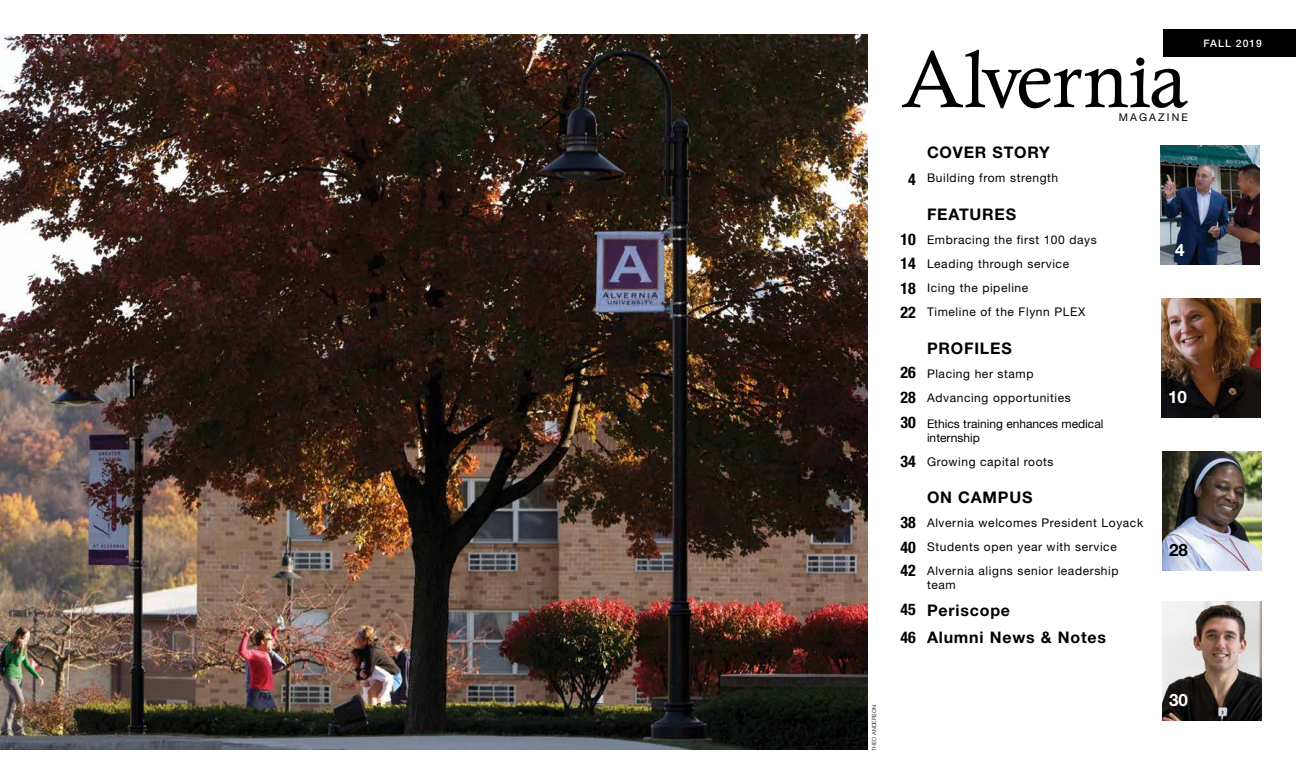
<style>
.page{position:relative;width:1296px;height:783px;background:#fff}
.page>*{position:absolute;margin:0;border:0;box-sizing:border-box;transform-origin:0 0}
.t1{font:700 17px "Helvetica Neue";color:#fff}
.t2{font:700 17px "Helvetica Neue";color:#000}
.t3{font:700 16px/27.2px "Helvetica Neue";letter-spacing:.05em;color:#000}
.t4{font:700 condensed 16px/24.2px "Helvetica Neue";color:#000;text-align:justify}
.t5{font:12px/24px "Helvetica Neue";letter-spacing:.05em;color:#000}
.t6{font:12px/14px "Helvetica Neue";color:#000}
.t7{font:10.6px "Helvetica Neue";letter-spacing:.2em;color:#000}
.t8{font:500 10.3px "Helvetica Neue";letter-spacing:.1em;color:#fff}
.t9{font:300 5.5px "Helvetica Neue";letter-spacing:.015em;color:#000}
</style>
<div class="page">
<img style="left:0;top:34px;width:868px;height:716px">
<svg style="left:902px;top:50px;width:286px;height:58px"></svg>
<div style="left:1164px;top:30px;width:132px;height:27px;background:#000"></div>
<img style="left:1160px;top:146px;width:100px;height:118px">
<img style="left:1161px;top:298px;width:100px;height:120px">
<img style="left:1162px;top:601px;width:100px;height:119px">
<img style="left:1162px;top:452px;width:100px;height:118px">
<p class="t8" style="left:1204px;top:38px;width:60px">FALL 2019</p>
<p class="t9" style="left:871px;top:751px;width:48px;rotate:-90deg">THEO ANDERSON</p>
<h2 class="t4" style="left:908px;top:167px;width:9px">4</h2>
<h2 class="t4" style="left:901px;top:227px;width:17px">10<br>14<br>18<br>22</h2>
<h2 class="t4" style="left:901px;top:359px;width:17px;line-height:25.2px">26<br>28<br>30</h2>
<h2 class="t4" style="left:901px;top:449px;width:17px">34</h2>
<h2 class="t4" style="left:901px;top:509px;width:17px;line-height:25.2px">38<br>40</h2>
<h2 class="t4" style="left:901px;top:558px;width:17px">42</h2>
<h2 class="t4" style="left:901px;top:596px;width:17px;line-height:27.2px">45<br>46</h2>
<p class="t7" style="left:1119px;top:111px;width:71px">MAGAZINE</p>
<h2 class="t3" style="left:927px;top:138px;width:124px">COVER STORY</h2>
<p class="t5" style="left:927px;top:166px;width:133px">Building from strength</p>
<h2 class="t3" style="left:927px;top:201px;width:91px">FEATURES</h2>
<p class="t5" style="left:927px;top:228px;width:171px">Embracing the first 100 days<br>Leading through service<br>Icing the pipeline<br>Timeline of the Flynn PLEX</p>
<h2 class="t3" style="left:927px;top:334px;width:86px">PROFILES</h2>
<p class="t5" style="left:927px;top:361px;width:145px">Placing her stamp<br>Advancing opportunities</p>
<p class="t6" style="left:927px;top:416px;width:178px">Ethics training enhances medical internship</p>
<p class="t5" style="left:927px;top:449px;width:128px">Growing capital roots</p>
<h2 class="t3" style="left:927px;top:483px;width:107px">ON CAMPUS</h2>
<p class="t5" style="left:927px;top:510px;width:218px">Alvernia welcomes President Loyack<br>Students open year with service<br>Alvernia aligns senior leadership</p>
<p class="t5" style="left:927px;top:572px;width:30px">team</p>
<h2 class="t3" style="left:927px;top:596px;width:181px">Periscope<br>Alumni News &amp; Notes</h2>
<h1 class="t1" style="left:1175px;top:239px;width:11px">4</h1>
<h1 class="t1" style="left:1168px;top:387px;width:20px">10</h1>
<h1 class="t2" style="left:1169px;top:540px;width:20px">28</h1>
<h1 class="t1" style="left:1169px;top:690px;width:20px">30</h1>
</div>
